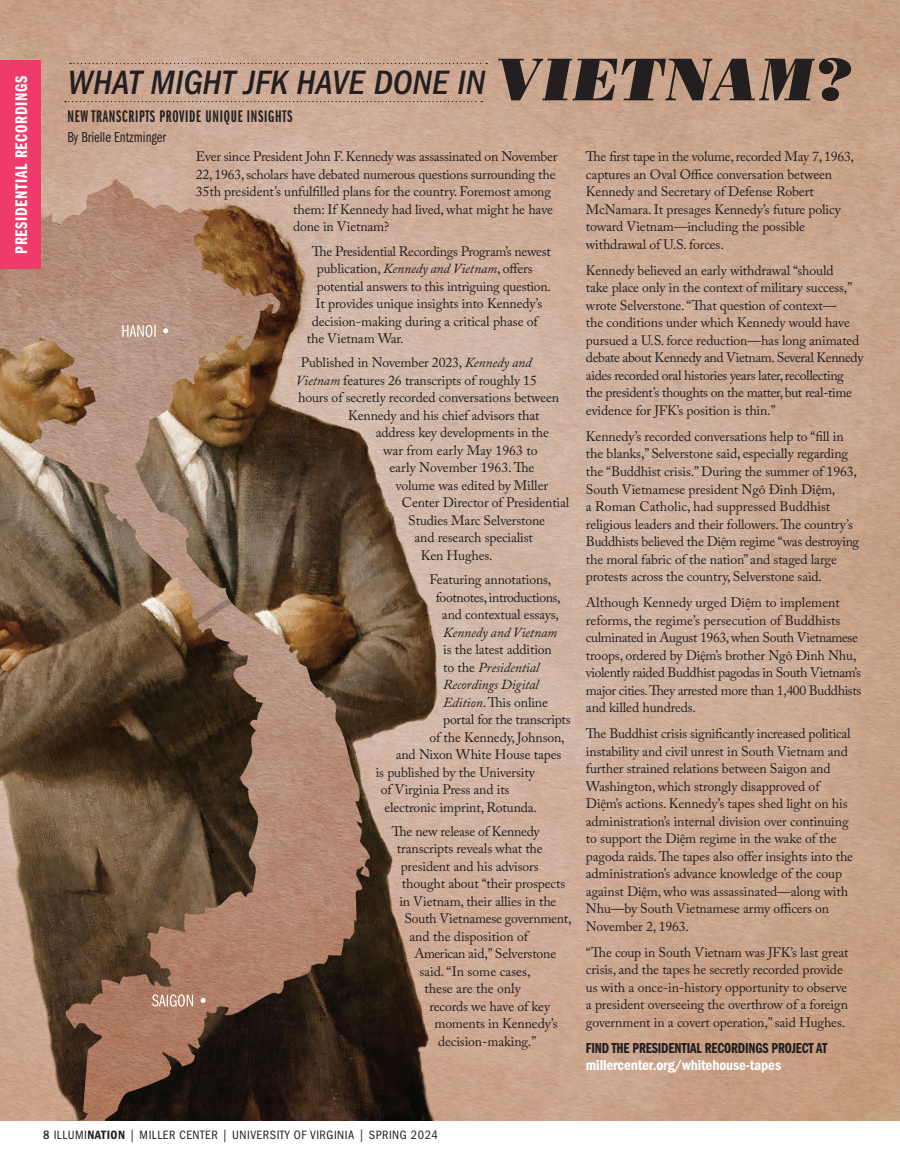
<style>
.page{position:relative;width:900px;height:1170px;background:#fff}
.page>*{position:absolute;margin:0;border:0;box-sizing:border-box;transform-origin:0 0}
.t1{font:italic 500 condensed 35px "ITC Franklin Gothic Std";color:#231f20}
.t2{font:17.5px "ITC Franklin Gothic Std Dm X Cp";letter-spacing:.04em;color:#231f20}
.t3{font:17.5px "ITC Franklin Gothic Std Dm Cp";letter-spacing:.04em;color:#fff}
.t4{font:15px "ITC Franklin Gothic Std Dm Cp";letter-spacing:-.01em;color:#231f20}
.t5{font:15px "ITC Franklin Gothic Std Dm Cd";letter-spacing:-.01em;color:#fff}
.t6{font:15px "ITC Franklin Gothic Std Bk Cp";color:#231f20}
.t7{font:13.75px/17.5px "Adobe Caslon Pro";letter-spacing:-.01em;color:#231f20}
.t8{font:italic 13.75px "Adobe Caslon Pro";letter-spacing:-.01em;color:#231f20}
.t9{font:13.75px "Adobe Caslon Pro";letter-spacing:-.03em;color:#231f20}
.t10{font:condensed 12.5px "ITC Franklin Gothic Std";letter-spacing:.04em;color:#231f20}
.s1{font-family:"Bodoni Std Poster";font-weight:400;font-stretch:normal;font-size:60px}
.s2{font-style:italic}
.s3{font-style:normal}
.s4{font-weight:500}
.s5{font-family:"ITC Franklin Gothic Std Dm Cd";font-stretch:normal}
</style>
<div class="page">
<img style="left:0;top:0;width:900px;height:1120px">
<div style="left:0;top:61px;width:40px;height:208px;background:#ef3b6b"></div>
<svg style="left:152px;top:994px;width:54px;height:13px"></svg>
<svg style="left:122px;top:325px;width:46px;height:12px"></svg>
<svg style="left:70px;top:63px;width:417px;height:1px"></svg>
<svg style="left:65px;top:101px;width:417px;height:1px"></svg>
<p class="t3" style="left:12px;top:254px;width:180px;rotate:-90deg">PRESIDENTIAL RECORDINGS</p>
<h1 class="t1" style="left:68px;top:63px;width:790px">WHAT MIGHT JFK HAVE DONE IN <span class="s1">VIETNAM?</span></h1>
<p class="t2" style="left:68px;top:106px;width:226px">NEW TRANSCRIPTS PROVIDE UNIQUE INSIGHTS</p>
<p class="t6" style="left:68px;top:129px;width:100px">By Brielle Entzminger</p>
<p class="t7" style="left:196px;top:148px;width:363px">Ever since President John F. Kennedy was assassinated on November<br>22, 1963, scholars have debated numerous questions surrounding the<br>35th president’s unfulfilled plans for the country. Foremost among</p>
<p class="t7" style="left:293px;top:200px;width:261px">them: If Kennedy had lived, what might he have done in Vietnam?</p>
<p class="t7" style="left:312px;top:242px;width:240px">The Presidential Recordings Program’s newest</p>
<p class="t7" style="left:317px;top:260px;width:217px">publication, <span class="s2">Kennedy and Vietnam</span>, offers</p>
<p class="t7" style="left:317px;top:277px;width:235px">potential answers to this intriguing question.</p>
<p class="t7" style="left:316px;top:295px;width:228px">It provides unique insights into Kennedy’s</p>
<p class="t7" style="left:312px;top:312px;width:227px">decision-making during a critical phase of</p>
<p class="t7" style="left:307px;top:330px;width:98px">the Vietnam War.</p>
<p class="t7" style="left:301px;top:354px;width:233px">Published in November 2023, <span class="s2">Kennedy and</span></p>
<p class="t7" style="left:296px;top:371px;width:243px"><span class="s2">Vietnam</span> features 26 transcripts of roughly 15</p>
<p class="t7" style="left:298px;top:389px;width:262px">hours of secretly recorded conversations between</p>
<p class="t7" style="left:348px;top:406px;width:193px">Kennedy and his chief advisors that</p>
<p class="t7" style="left:376px;top:424px;width:175px">address key developments in the</p>
<p class="t7" style="left:383px;top:441px;width:156px">war from early May 1963 to</p>
<p class="t7" style="left:389px;top:459px;width:147px">early November 1963. The</p>
<p class="t7" style="left:396px;top:476px;width:154px">volume was edited by Miller</p>
<p class="t7" style="left:402px;top:494px;width:169px">Center Director of Presidential</p>
<p class="t7" style="left:408px;top:511px;width:138px">Studies Marc Selverstone</p>
<p class="t7" style="left:414px;top:529px;width:120px">and research specialist</p>
<p class="t7" style="left:421px;top:546px;width:74px">Ken Hughes.</p>
<p class="t7" style="left:429px;top:571px;width:123px">Featuring annotations,</p>
<p class="t9" style="left:436px;top:589px;width:126px">footnotes, introductions,</p>
<p class="t7" style="left:442px;top:606px;width:119px">and contextual essays,</p>
<p class="t8" style="left:443px;top:624px;width:116px">Kennedy and Vietnam</p>
<p class="t7" style="left:443px;top:641px;width:110px">is the latest addition</p>
<p class="t8" style="left:443px;top:659px;width:98px"><span class="s3">to the</span> Presidential</p>
<p class="t8" style="left:443px;top:676px;width:97px">Recordings Digital</p>
<p class="t7" style="left:443px;top:693px;width:106px"><span class="s2">Edition</span>. This online</p>
<p class="t7" style="left:443px;top:711px;width:129px">portal for the transcripts</p>
<p class="t7" style="left:429px;top:728px;width:137px">of the Kennedy, Johnson,</p>
<p class="t7" style="left:396px;top:746px;width:167px">and Nixon White House tapes</p>
<p class="t7" style="left:376px;top:763px;width:161px">is published by the University</p>
<p class="t7" style="left:381px;top:781px;width:130px">of Virginia Press and its</p>
<p class="t7" style="left:384px;top:798px;width:154px">electronic imprint, Rotunda.</p>
<p class="t7" style="left:392px;top:822px;width:149px">The new release of Kennedy</p>
<p class="t7" style="left:397px;top:840px;width:147px">transcripts reveals what the</p>
<p class="t7" style="left:401px;top:857px;width:140px">president and his advisors</p>
<p class="t7" style="left:402px;top:875px;width:165px">thought about “their prospects</p>
<p class="t7" style="left:399px;top:892px;width:159px">in Vietnam, their allies in the</p>
<p class="t7" style="left:404px;top:910px;width:169px">South Vietnamese government,</p>
<p class="t7" style="left:409px;top:927px;width:120px">and the disposition of</p>
<p class="t7" style="left:414px;top:945px;width:143px">American aid,” Selverstone</p>
<p class="t7" style="left:419px;top:962px;width:113px">said. “In some cases,</p>
<p class="t7" style="left:424px;top:980px;width:98px">these are the only</p>
<p class="t7" style="left:429px;top:997px;width:122px">records we have of key</p>
<p class="t7" style="left:434px;top:1015px;width:125px">moments in Kennedy’s</p>
<p class="t7" style="left:438px;top:1032px;width:100px">decision-making.”</p>
<p class="t7" style="left:586px;top:148px;width:270px">The first tape in the volume, recorded May 7, 1963, captures an Oval Office conversation between Kennedy and Secretary of Defense Robert McNamara. It presages Kennedy’s future policy toward Vietnam—including the possible withdrawal of U.S. forces.</p>
<p class="t7" style="left:586px;top:261px;width:279px">Kennedy believed an early withdrawal “should<br>take place only in the context of military success,” wrote Selverstone. “That question of context—<br>the conditions under which Kennedy would have pursued a U.S. force reduction—has long animated debate about Kennedy and Vietnam. Several Kennedy aides recorded oral histories years later, recollecting the president’s thoughts on the matter, but real-time evidence for JFK’s position is thin.”</p>
<p class="t7" style="left:586px;top:427px;width:275px">Kennedy’s recorded conversations help to “fill in the blanks,” Selverstone said, especially regarding the “Buddhist crisis.” During the summer of 1963, South Vietnamese president Ngô Đinh Diê.m,<br>a Roman Catholic, had suppressed Buddhist religious leaders and their followers. The country’s Buddhists believed the Diê.m regime “was destroying the moral fabric of the nation” and staged large protests across the country, Selverstone said.</p>
<p class="t7" style="left:586px;top:594px;width:277px">Although Kennedy urged Diê.m to implement reforms, the regime’s persecution of Buddhists culminated in August 1963, when South Vietnamese troops, ordered by Diê.m’s brother Ngô Đình Nhu, violently raided Buddhist pagodas in South Vietnam’s major cities. They arrested more than 1,400 Buddhists and killed hundreds.</p>
<p class="t7" style="left:586px;top:725px;width:269px">The Buddhist crisis significantly increased political instability and civil unrest in South Vietnam and further strained relations between Saigon and Washington, which strongly disapproved of Diê.m’s actions. Kennedy’s tapes shed light on his administration’s internal division over continuing to support the Diê.m regime in the wake of the pagoda raids. The tapes also offer insights into the administration’s advance knowledge of the coup against Diê.m, who was assassinated—along with Nhu—by South Vietnamese army officers on November 2, 1963.</p>
<p class="t7" style="left:586px;top:943px;width:264px">“The coup in South Vietnam was JFK’s last great crisis, and the tapes he secretly recorded provide us with a once-in-history opportunity to observe a president overseeing the overthrow of a foreign government in a covert operation,” said Hughes.</p>
<p class="t4" style="left:586px;top:1039px;width:243px">FIND THE PRESIDENTIAL RECORDINGS PROJECT AT</p>
<p class="t5" style="left:586px;top:1057px;width:197px">millercenter.org/whitehouse-tapes</p>
<p class="t10" style="left:43px;top:1128px;width:396px"><span class="s4">8</span> ILLUMI<span class="s5">NATION</span> | MILLER CENTER | UNIVERSITY OF VIRGINIA | SPRING 2024</p>
</div>
